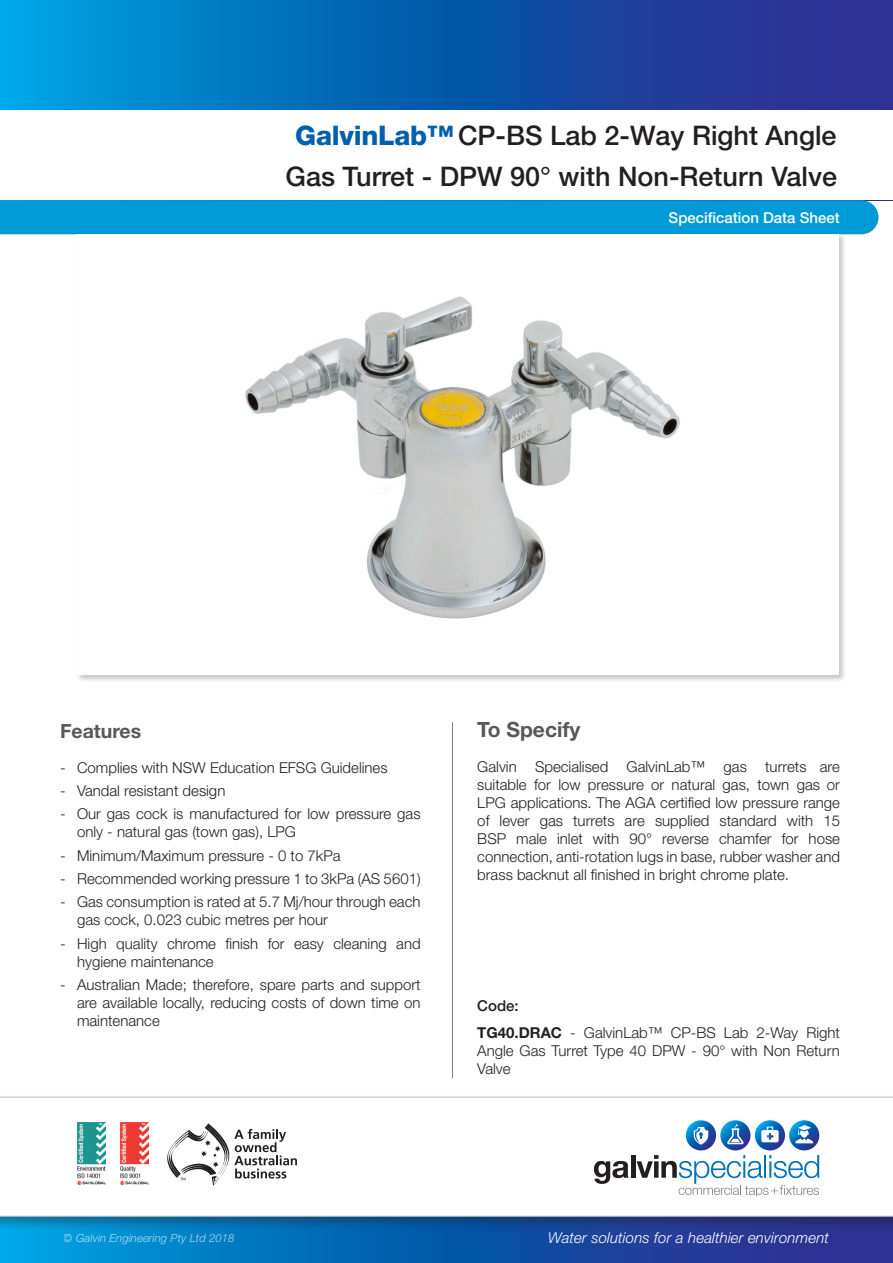
<style>
.page{position:relative;width:893px;height:1263px;background:#fff}
.page>*{position:absolute;margin:0;border:0;box-sizing:border-box;transform-origin:0 0}
.Main_Copy_-_No_Bulle{font:500 27px/41px "Helvetica Neue LT Std";color:#231f20;text-align:center}
.Main_Copy_-_No_Bulle-2{font:700 21px "Helvetica Neue LT Std";color:#57585a}
.GE_Sideways_Headers{font:700 19.5px "Helvetica Neue LT Std";color:#57585a}
.Main_Copy_-_No_Bulle-3{font:300 15px/18px "Helvetica Neue LT Std";color:#231f20}
.t1{font:italic 300 15px "Helvetica Neue LT Std";letter-spacing:.01em;color:#fff}
.t2{font:500 15px "Helvetica Neue LT Std";color:#fff}
.t3{font:italic 300 11.25px "Helvetica Neue LT Std";letter-spacing:.01em;color:#fff}
.s1{font-weight:800;color:#0160ae}
.s2{font-weight:500}
.s3{font-weight:700}
</style>
<div class="page">
<svg style="left:0;top:1231px;width:893px;height:32px;background:#0f5eaf"></svg>
<div style="left:0;top:1095px;width:893px;height:136px;background:#231f20;opacity:.35"></div>
<svg style="left:0;top:1097px;width:893px;height:119px"></svg>
<svg style="left:0;top:0;width:893px;height:110px;background:#0f5eaf"></svg>
<div style="left:0;top:200px;width:878px;height:34px;background:#009bd6"></div>
<svg style="left:594px;top:1161px;width:34px;height:23px"></svg>
<hr style="left:631px;top:1155px;width:4px;height:23px;background:#231f20">
<svg style="left:637px;top:1120px;width:184px;height:76px"></svg>
<svg style="left:167px;top:1123px;width:130px;height:63px"></svg>
<img style="left:121px;top:1123px;width:28px;height:62px">
<img style="left:78px;top:1123px;width:27px;height:61px">
<hr style="left:452px;top:722px;width:1px;height:356px;background:#808285">
<div style="left:76px;top:233px;width:770px;height:449px;background:#231f20;opacity:.25"></div>
<div style="left:78px;top:234px;width:761px;height:441px;background:#fff"></div>
<img style="left:245px;top:296px;width:435px;height:323px">
<svg style="left:586px;top:523px;width:94px;height:96px"></svg>
<p class="Main_Copy_-_No_Bulle" style="left:286px;top:114px;width:553px"><span class="s1">GalvinLab™</span>CP-BS Lab 2-Way Right Angle<br>Gas Turret - DPW 90° with Non-Return Valve</p>
<p class="t2" style="left:669px;top:208px;width:173px">Specification Data Sheet</p>
<p class="GE_Sideways_Headers" style="left:60px;top:719px;width:83px">Features</p>
<p class="Main_Copy_-_No_Bulle-3" style="left:60px;top:758px;width:329px">- Complies with NSW Education EFSG Guidelines</p>
<p class="Main_Copy_-_No_Bulle-3" style="left:60px;top:781px;width:167px">- Vandal resistant design</p>
<p class="Main_Copy_-_No_Bulle-3" style="left:77px;top:805px;width:345px;text-indent:-17px">- Our gas cock is manufactured for low pressure gas only - natural gas (town gas), LPG</p>
<p class="Main_Copy_-_No_Bulle-3" style="left:60px;top:846px;width:282px">- Minimum/Maximum pressure - 0 to 7kPa</p>
<p class="Main_Copy_-_No_Bulle-3" style="left:60px;top:869px;width:362px">- Recommended working pressure 1 to 3kPa (AS 5601)</p>
<p class="Main_Copy_-_No_Bulle-3" style="left:77px;top:892px;width:345px;text-indent:-17px">- Gas consumption is rated at 5.7 Mj/hour through each gas cock, 0.023 cubic metres per hour</p>
<p class="Main_Copy_-_No_Bulle-3" style="left:77px;top:934px;width:345px;text-indent:-17px">- High quality chrome finish for easy cleaning and hygiene maintenance</p>
<p class="Main_Copy_-_No_Bulle-3" style="left:77px;top:975px;width:345px;text-align:justify;text-indent:-17px">- Australian Made; therefore, spare parts and support are available locally, reducing costs of down time on maintenance</p>
<p class="Main_Copy_-_No_Bulle-2" style="left:477px;top:716px;width:105px">To Specify</p>
<p class="Main_Copy_-_No_Bulle-3" style="left:477px;top:757px;width:364px;text-align:justify">Galvin Specialised GalvinLab™ gas turrets are suitable for low pressure or natural gas, town gas or LPG applications. The AGA certified low pressure range of lever gas turrets are supplied standard with 15<br>BSP male inlet with 90° reverse chamfer for hose connection, anti-rotation lugs in base, rubber washer and brass backnut all finished in bright chrome plate.</p>
<p class="Main_Copy_-_No_Bulle-3" style="left:477px;top:992px;width:364px;line-height:26.5px"><span class="s2">Code:<br></span><span class="s3">TG40.DRAC</span> - GalvinLab™ CP-BS Lab 2-Way Right</p>
<p class="Main_Copy_-_No_Bulle-3" style="left:477px;top:1041px;width:364px">Angle Gas Turret Type 40 DPW - 90° with Non Return<br>Valve</p>
<p class="t3" style="left:64px;top:1231px;width:172px">© Galvin Engineering Pty Ltd 2018</p>
<p class="t1" style="left:548px;top:1229px;width:282px">Water solutions for a healthier environment</p>
</div>
